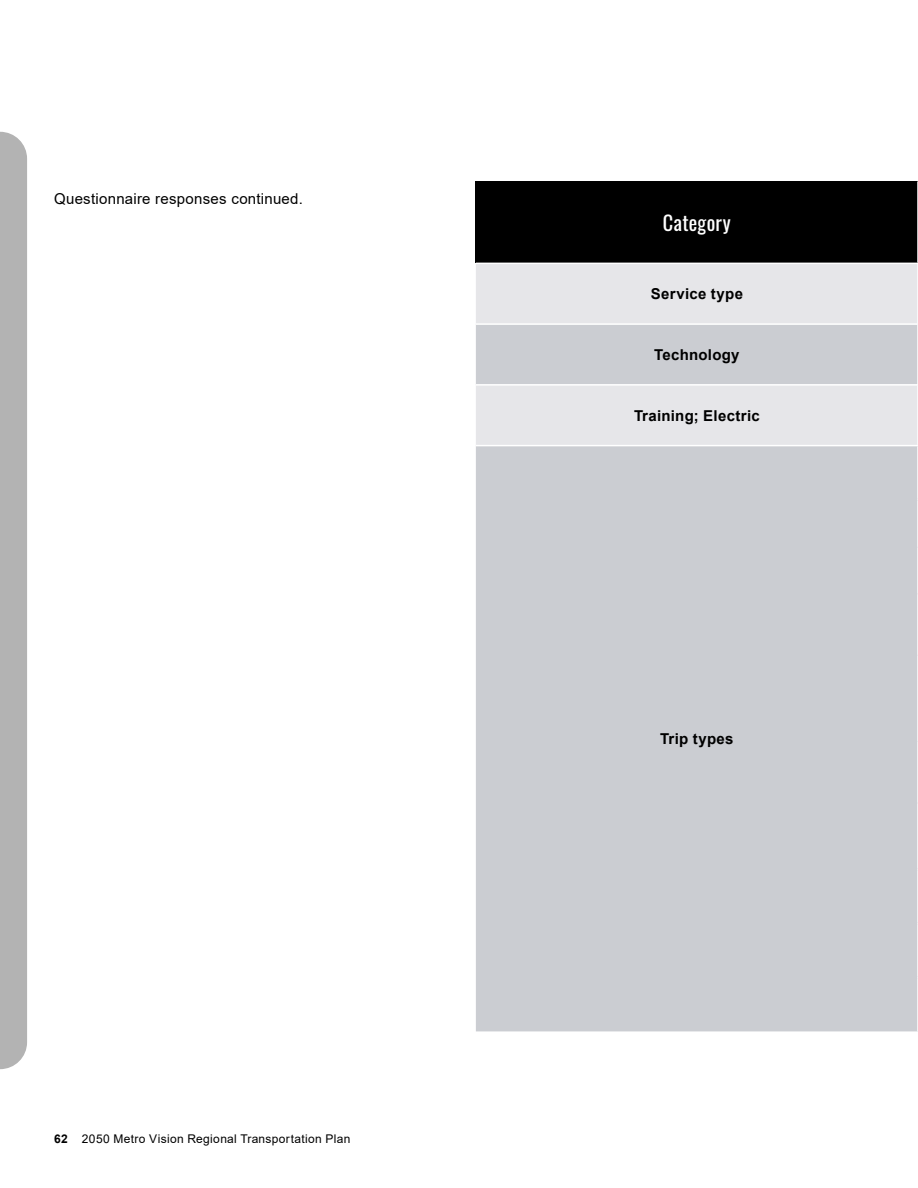
<style>
.page{position:relative;width:918px;height:1188px;background:#fff}
.page>*{position:absolute;margin:0;border:0;box-sizing:border-box;transform-origin:0 0}
.t1{font:20.25px "Oswald";letter-spacing:.01em;color:#fff}
.t2{font:700 15px "Arial";letter-spacing:.02em;color:#000}
.t3{font:15px "Arial";letter-spacing:.02em;color:#000}
.t4{font:12px "Arial";letter-spacing:.03em;color:#000101}
.s1{font-weight:700}
</style>
<div class="page">
<div style="left:0;top:132px;width:27px;height:937px;background:#b3b3b3"></div>
<div style="left:476px;top:181px;width:442px;height:82px;background:#000"></div>
<div style="left:476px;top:264px;width:441px;height:59px;background:#e6e6e9"></div>
<svg style="left:476px;top:325px;width:441px;height:706px;background:#cdcfd3"></svg>
<hr style="left:917px;top:181px;width:1px;height:82px;background:#fff">
<hr style="left:476px;top:384px;width:442px;height:2px;background:#fff">
<hr style="left:476px;top:445px;width:442px;height:1px;background:#fff">
<p class="t3" style="left:54px;top:188px;width:250px">Questionnaire responses continued.</p>
<p class="t4" style="left:54px;top:1130px;width:298px"><span class="s1">62</span> 2050 Metro Vision Regional Transportation Plan</p>
<h1 class="t1" style="left:663px;top:205px;width:69px">Category</h1>
<p class="t2" style="left:651px;top:283px;width:94px">Service type</p>
<p class="t2" style="left:654px;top:344px;width:87px">Technology</p>
<p class="t2" style="left:634px;top:405px;width:127px">Training; Electric</p>
<p class="t2" style="left:660px;top:728px;width:75px">Trip types</p>
</div>
